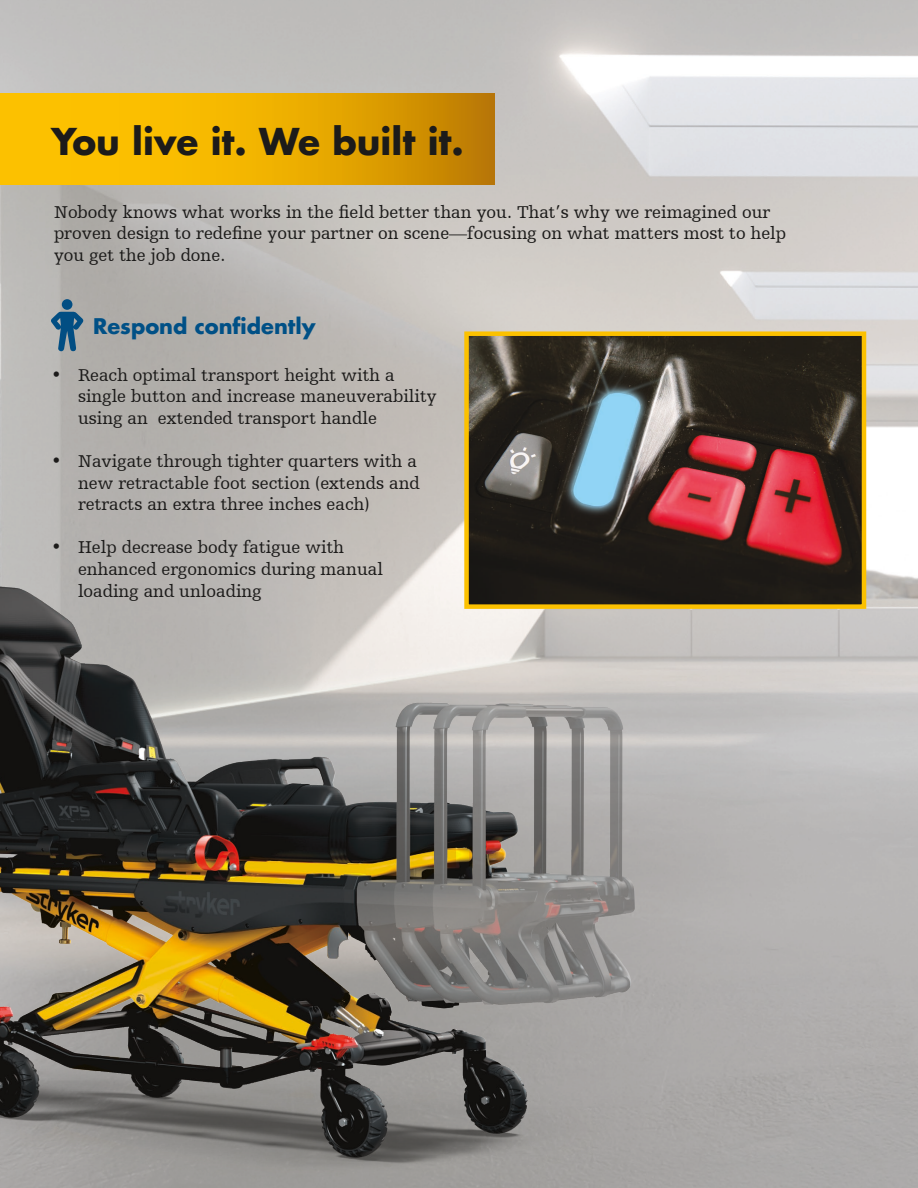
<style>
.page{position:relative;width:918px;height:1188px;background:#fff}
.page>*{position:absolute;margin:0;border:0;box-sizing:border-box;transform-origin:0 0}
.t1{font:700 36px "Futura For Stryker";color:#1c1b1a}
.t2{font:700 21px "Futura For Stryker";color:#005086}
.t3{font:18px/21.6px "Humanist Slabserif 712 BT";color:#1c1b1a}
</style>
<div class="page">
<img style="left:0;top:0;width:918px;height:1188px">
<img style="left:469px;top:336px;width:392px;height:268px">
<div style="left:464px;top:331px;width:402px;height:278px;border:4px solid #fcc100"></div>
<img style="left:0;top:484px;width:694px;height:704px">
<svg style="left:0;top:94px;width:495px;height:91px;background:#eaac00"></svg>
<svg style="left:51px;top:312px;width:32px;height:39px"></svg>
<div style="left:62px;top:299px;width:10px;height:11px;background:#024e83;border-radius:50%"></div>
<h1 class="t1" style="left:51px;top:118px;width:414px">You live it. We built it.</h1>
<p class="t3" style="left:54px;top:201px;width:734px">Nobody knows what works in the field better than you. That’s why we reimagined our proven design to redefine your partner on scene—focusing on what matters most to help you get the job done.</p>
<p class="t2" style="left:93px;top:312px;width:224px">Respond confidently</p>
<p class="t3" style="left:78px;top:363px;width:360px;text-indent:-27px">• Reach optimal transport height with a single button and increase maneuverability using an extended transport handle</p>
<p class="t3" style="left:78px;top:450px;width:343px;text-indent:-27px">• Navigate through tighter quarters with a new retractable foot section (extends and retracts an extra three inches each)</p>
<p class="t3" style="left:78px;top:536px;width:306px;text-indent:-27px">• Help decrease body fatigue with enhanced ergonomics during manual loading and unloading</p>
</div>
